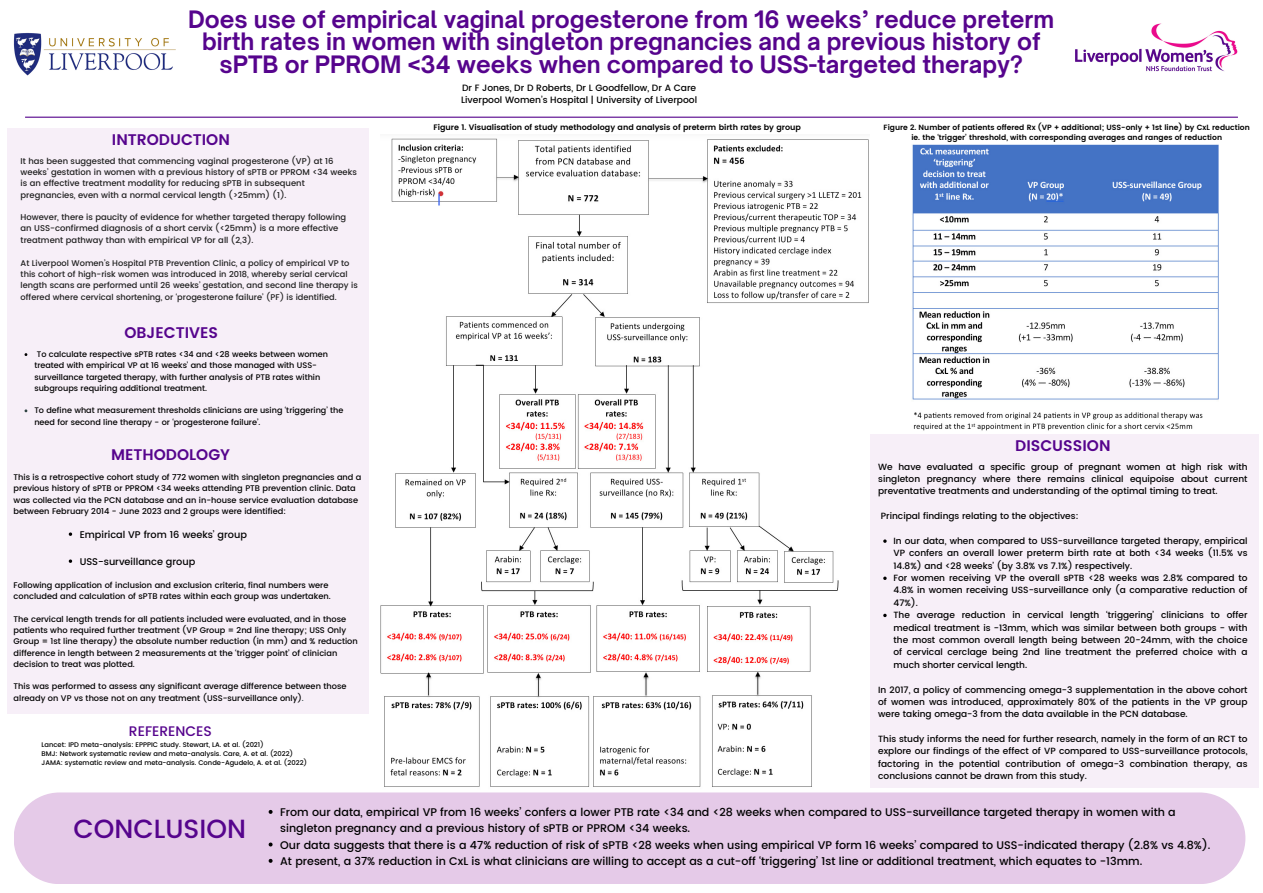
<style>
.page{position:relative;width:1263px;height:893px;background:#fff}
.page>*{position:absolute;margin:0;border:0;box-sizing:border-box;transform-origin:0 0}
.t1{font:500 26.25px "Poppins";color:#56048d}
.t2{font:700 22.95px/22.5px "Open Sauce One";color:#56048d;text-align:center}
.t3{font:600 15.38px "Poppins";color:#56048d}
.t4{font:500 13.88px "Poppins";color:#56048d}
.t5{font:500 11.1px/16.4px "Poppins";color:#000}
.t6{font:500 9.75px "Poppins";color:#000}
.t7{font:500 9.15px "Poppins";color:#000}
.t8{font:500 9px/12.4px "Poppins";color:#000;text-align:justify}
.t9{font:500 8.4px/11.2px "Poppins";color:#1f1f1f}
.t10{font:500 8.25px/11.2px "Poppins";color:#000}
.t11{font:500 8.25px/11.2px "Poppins";color:#1f1f1f}
.t12{font:500 8.1px/11.2px "Poppins";color:#000}
.t13{font:600 7.95px "Poppins";color:#000}
.t14{font:600 7.57px/10.3px "Poppins";color:#000;text-align:center}
.t15{font:500 6.75px "Poppins";color:#000}
.s1{color:#304443}
</style>
<div class="page">
<hr style="left:25px;top:117px;width:1213px;height:1px;background:#56048d">
<img style="left:14px;top:33px;width:161px;height:42px">
<img style="left:1075px;top:23px;width:163px;height:49px">
<div style="left:14px;top:792px;width:1231px;height:92px;background:#e5cae8"></div>
<div style="left:7px;top:128px;width:362px;height:585px;background:#f7eff8"></div>
<div style="left:867px;top:434px;width:392px;height:354px;background:#f7eff8"></div>
<img style="left:912px;top:144px;width:307px;height:287px">
<img style="left:381px;top:138px;width:489px;height:650px">
<svg style="left:69px;top:532px;width:3px;height:4px"></svg>
<svg style="left:69px;top:559px;width:3px;height:4px"></svg>
<svg style="left:269px;top:810px;width:4px;height:4px"></svg>
<svg style="left:269px;top:842px;width:4px;height:4px"></svg>
<svg style="left:269px;top:859px;width:4px;height:4px"></svg>
<svg style="left:883px;top:539px;width:4px;height:4px"></svg>
<svg style="left:883px;top:576px;width:4px;height:4px"></svg>
<svg style="left:883px;top:614px;width:4px;height:3px"></svg>
<p class="t2" style="left:188px;top:8px;width:868px">Does use of empirical vaginal progesterone from 16 weeks’ reduce preterm birth rates in women with singleton pregnancies and a previous history of sPTB or PPROM &lt;34 weeks when compared to USS-targeted therapy?</p>
<p class="t7" style="left:462px;top:82px;width:236px">Dr F Jones, Dr D Roberts, Dr L Goodfellow, Dr A Care</p>
<p class="t7" style="left:461px;top:94px;width:237px">Liverpool Women’s Hospital | University of Liverpool</p>
<p class="t3" style="left:112px;top:131px;width:120px">INTRODUCTION</p>
<p class="t9" style="left:21px;top:155px;width:338px">It has been suggested that commencing vaginal progesterone (VP) at 16 weeks’ gestation in women with a previous history of sPTB or PPROM &lt;34 weeks is an effective treatment modality for reducing sPTB in subsequent pregnancies, even with a normal cervical length (&gt;25mm) (1).</p>
<p class="t9" style="left:21px;top:212px;width:327px">However, there is paucity of evidence for whether targeted therapy following an USS-confirmed diagnosis of a short cervix (&lt;25mm) is a more effective treatment pathway than with empirical VP for all (2,3).</p>
<p class="t11" style="left:21px;top:257px;width:339px">At Liverpool Women’s Hospital PTB Prevention Clinic, a policy of empirical VP to this cohort of high-risk women was introduced in 2018, whereby serial cervical length scans are performed until 26 weeks’ gestation, and second line therapy is offered where cervical shortening, or ‘progesterone failure’ (PF) is identified.</p>
<p class="t3" style="left:124px;top:324px;width:95px">OBJECTIVES</p>
<p class="t12" style="left:34px;top:349px;width:295px">To calculate respective sPTB rates &lt;34 and &lt;28 weeks between women treated with empirical VP at 16 weeks’ and those managed with USS&shy;surveillance targeted therapy, with further analysis of PTB rates within subgroups requiring additional treatment.</p>
<p class="t12" style="left:34px;top:405px;width:311px">To define what measurement thresholds clinicians are using ‘triggering’ the need for second line therapy - or ‘progesterone failure’.</p>
<p class="t3" style="left:111px;top:445px;width:120px">METHODOLOGY</p>
<p class="t10" style="left:14px;top:472px;width:349px">This is a retrospective cohort study of 772 women with singleton pregnancies and a previous history of sPTB or PPROM &lt;34 weeks attending PTB prevention clinic. Data was collected via the PCN database and an in-house service evaluation database between February 2014 - June 2023 and 2 groups were identified:</p>
<p class="t6" style="left:80px;top:528px;width:169px">Empirical VP from 16 weeks’ group</p>
<p class="t6" style="left:80px;top:555px;width:117px">USS-surveillance group</p>
<p class="t10" style="left:14px;top:580px;width:319px">Following application of inclusion and exclusion criteria, final numbers were concluded and calculation of sPTB rates within each group was undertaken.</p>
<p class="t10" style="left:14px;top:613px;width:346px">The cervical length trends for all patients included were evaluated, and in those patients who required further treatment (VP Group = 2nd line therapy; USS Only Group = 1st line therapy) the absolute number reduction (in mm) and % reduction difference in length between 2 measurements at the ‘trigger point’ of clinician decision to treat was plotted.</p>
<p class="t10" style="left:14px;top:681px;width:334px">This was performed to assess any significant average difference between those already on VP vs those not on any treatment (USS-surveillance only)<span class="s1">.</span></p>
<p class="t4" style="left:129px;top:723px;width:84px">REFERENCES</p>
<p class="t15" style="left:42px;top:740px;width:224px">Lancet: IPD meta-analysis: EPPPIC study. Stewart, LA. et al. (2021)</p>
<p class="t15" style="left:42px;top:749px;width:253px">BMJ: Network systematic review and meta-analysis. Care, A. et al. (2022)</p>
<p class="t15" style="left:42px;top:758px;width:267px">JAMA: systematic review and meta-analysis. Conde-Agudelo, A. et al. (2022)</p>
<p class="t13" style="left:434px;top:123px;width:369px">Figure 1. Visualisation of study methodology and analysis of preterm birth rates by group</p>
<p class="t14" style="left:883px;top:122px;width:368px">Figure 2. Number of patients offered Rx (VP + additional; USS-only + 1st line) by CxL reduction ie. the ‘trigger’ threshold, with corresponding averages and ranges of reduction</p>
<p class="t3" style="left:1015px;top:436px;width:97px">DISCUSSION</p>
<p class="t8" style="left:878px;top:460px;width:371px">We have evaluated a specific group of pregnant women at high risk with singleton pregnancy where there remains clinical equipoise about current preventative treatments and understanding of the optimal timing to treat.</p>
<p class="t8" style="left:881px;top:510px;width:199px">Principal findings relating to the objectives:</p>
<p class="t8" style="left:893px;top:534px;width:356px">In our data, when compared to USS-surveillance targeted therapy, empirical VP confers an overall lower preterm birth rate at both &lt;34 weeks (11.5% vs 14.8%) and &lt;28 weeks’ (by 3.8% vs 7.1%) respectively.</p>
<p class="t8" style="left:893px;top:572px;width:356px">For women receiving VP the overall sPTB &lt;28 weeks was 2.8% compared to 4.8% in women receiving USS-surveillance only (a comparative reduction of 47%).</p>
<p class="t8" style="left:893px;top:609px;width:356px">The average reduction in cervical length ‘triggering’ clinicians to offer medical treatment is -13mm, which was similar between both groups - with the most common overall length being between 20-24mm, with the choice of cervical cerclage being 2nd line treatment the preferred choice with a much shorter cervical length.</p>
<p class="t8" style="left:878px;top:683px;width:371px">In 2017, a policy of commencing omega-3 supplementation in the above cohort of women was introduced, approximately 80% of the patients in the VP group were taking omega-3 from the data available in the PCN database.</p>
<p class="t8" style="left:878px;top:732px;width:371px">This study informs the need for further research, namely in the form of an RCT to explore our findings of the effect of VP compared to USS-surveillance protocols, factoring in the potential contribution of omega-3 combination therapy, as conclusions cannot be drawn from this study.</p>
<p class="t1" style="left:74px;top:814px;width:174px">CONCLUSION</p>
<p class="t5" style="left:280px;top:804px;width:897px">From our data, empirical VP from 16 weeks’ confers a lower PTB rate &lt;34 and &lt;28 weeks when compared to USS-surveillance targeted therapy in women with a singleton pregnancy and a previous history of sPTB or PPROM &lt;34 weeks.</p>
<p class="t5" style="left:280px;top:836px;width:932px">Our data suggests that there is a 47% reduction of risk of sPTB &lt;28 weeks when using empirical VP form 16 weeks’ compared to USS-indicated therapy (2.8% vs 4.8%).</p>
<p class="t5" style="left:280px;top:853px;width:864px">At present, a 37% reduction in CxL is what clinicians are willing to accept as a cut-off ‘triggering’ 1st line or additional treatment, which equates to -13mm.</p>
</div>
